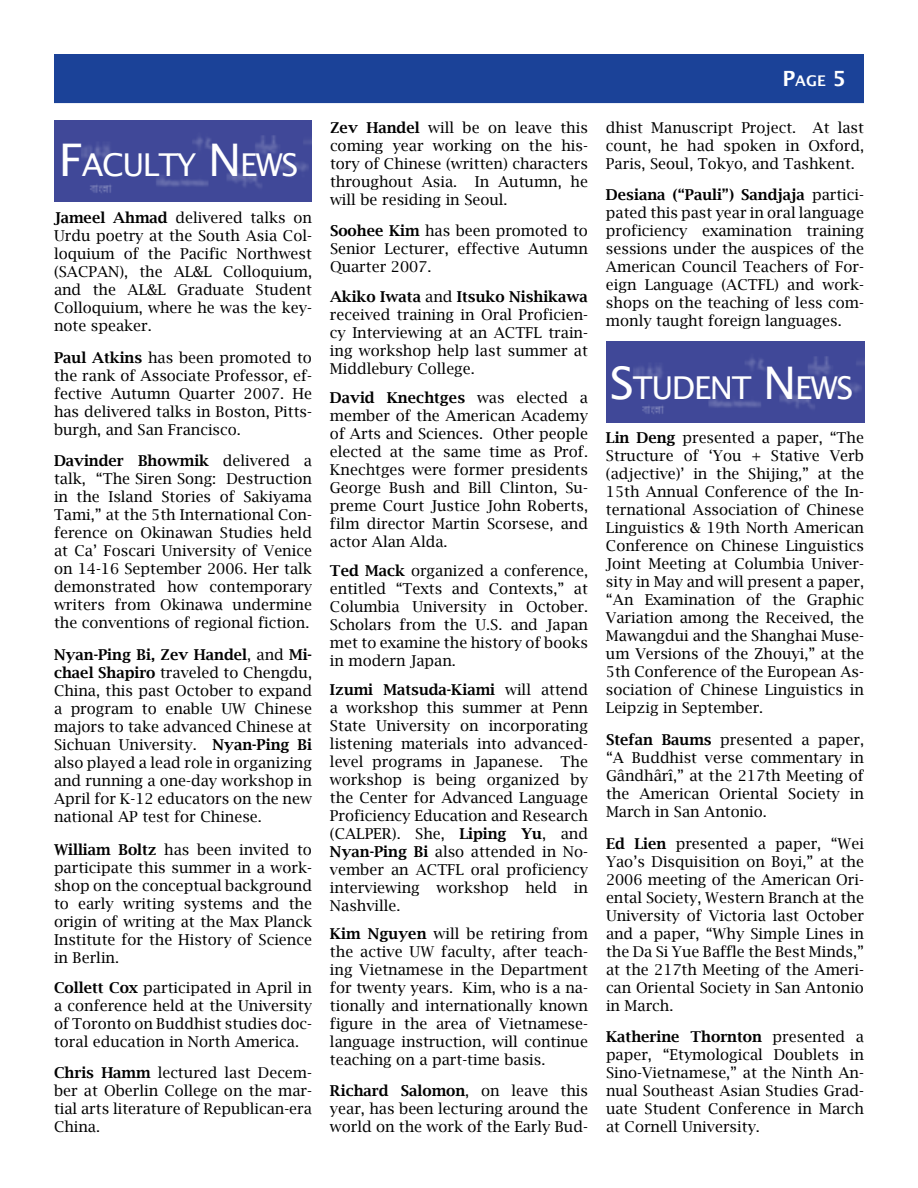
<style>
.page{position:relative;width:918px;height:1188px;background:#fff}
.page>*{position:absolute;margin:0;border:0;box-sizing:border-box;transform-origin:0 0}
.t1{font:31.5px "Lucida Sans";letter-spacing:-.045em;color:#fff}
.t2{font:15px/18px "Lucida Bright";color:#000;text-align:justify}
.t3{font:600 14.7px "Lucida Sans";color:#fff}
.s1{font-size:45px}
.s2{font-weight:600}
.s3{font-size:21px}
</style>
<div class="page">
<div style="left:54px;top:54px;width:810px;height:49px;background:#1b4298"></div>
<img style="left:607px;top:341px;width:258px;height:81px">
<img style="left:54px;top:120px;width:258px;height:81px">
<h1 class="t1" style="left:59px;top:147px;width:241px"><span class="s1">F</span>AC ULTY <span class="s1">N</span>EWS</h1>
<p class="t2" style="left:54px;top:209px;width:260px"><span class="s2">Jameel Ahmad</span> delivered talks on Urdu poetry at the South Asia Col&shy;loquium of the Pacific Northwest (SACPAN), the AL&amp;L Colloquium, and the AL&amp;L Graduate Student Colloquium, where he was the key&shy;note speaker.</p>
<p class="t2" style="left:54px;top:349px;width:260px"><span class="s2">Paul Atkins</span> has been promoted to the rank of Associate Professor, ef&shy;fective Autumn Quarter 2007. He has delivered talks in Boston, Pitts&shy;burgh, and San Francisco.</p>
<p class="t2" style="left:54px;top:452px;width:260px"><span class="s2">Davinder Bhowmik</span> delivered a talk, “The Siren Song: Destruction in the Island Stories of Sakiyama Tami,” at the 5th International Con&shy;ference on Okinawan Studies held at Ca’ Foscari University of Venice on 14-16 September 2006. Her talk demonstrated how contemporary writers from Okinawa undermine the conventions of regional fiction.</p>
<p class="t2" style="left:54px;top:646px;width:260px"><span class="s2">Nyan-Ping Bi, Zev Handel</span>, and <span class="s2">Mi&shy;chael Shapiro</span> traveled to Chengdu, China, this past October to expand a program to enable UW Chinese majors to take advanced Chinese at Sichuan University. <span class="s2">Nyan-Ping Bi </span>also played a lead role in organizing and running a one-day workshop in April for K-12 educators on the new national AP test for Chinese.</p>
<p class="t2" style="left:54px;top:840px;width:260px"><span class="s2">William Boltz</span> has been invited to participate this summer in a work&shy;shop on the conceptual background to early writing systems and the origin of writing at the Max Planck Institute for the History of Science in Berlin.</p>
<p class="t2" style="left:54px;top:979px;width:260px"><span class="s2">Collett Cox</span> participated in April in a conference held at the University of Toronto on Buddhist studies doc&shy;toral education in North America.</p>
<p class="t2" style="left:54px;top:1064px;width:259px"><span class="s2">Chris Hamm</span> lectured last Decem&shy;ber at Oberlin College on the mar&shy;tial arts literature of Republican-era China.</p>
<p class="t2" style="left:330px;top:119px;width:260px"><span class="s2">Zev Handel</span> will be on leave this coming year working on the his&shy;tory of Chinese (written) characters throughout Asia. In Autumn, he will be residing in Seoul.</p>
<p class="t2" style="left:330px;top:221px;width:259px"><span class="s2">Soohee Kim</span> has been promoted to Senior Lecturer, effective Autumn Quarter 2007.</p>
<p class="t2" style="left:330px;top:288px;width:259px"><span class="s2">Akiko Iwata</span> and <span class="s2">Itsuko Nishikawa </span>received training in Oral Proficien&shy;cy Interviewing at an ACTFL train&shy;ing workshop help last summer at Middlebury College.</p>
<p class="t2" style="left:330px;top:389px;width:260px"><span class="s2">David Knechtges</span> was elected a member of the American Academy of Arts and Sciences. Other people elected at the same time as Prof.<br>Knechtges were former presidents George Bush and Bill Clinton, Su&shy;preme Court Justice John Roberts, film director Martin Scorsese, and actor Alan Alda.</p>
<p class="t2" style="left:330px;top:561px;width:260px"><span class="s2">Ted Mack</span> organized a conference, entitled “Texts and Contexts,” at Columbia University in October.<br>Scholars from the U.S. and Japan met to examine the history of books in modern Japan.</p>
<p class="t2" style="left:330px;top:680px;width:260px"><span class="s2">Izumi Matsuda-Kiami</span> will attend a workshop this summer at Penn State University on incorporating listening materials into advanced&shy;level programs in Japanese. The workshop is being organized by the Center for Advanced Language Proficiency Education and Research (CALPER). She, <span class="s2">Liping Yu</span>, and <span class="s2">Nyan-Ping Bi</span> also attended in No&shy;vember an ACTFL oral proficiency interviewing workshop held in Nashville.</p>
<p class="t2" style="left:330px;top:925px;width:260px"><span class="s2">Kim Nguyen</span> will be retiring from the active UW faculty, after teach&shy;ing Vietnamese in the Department for twenty years. Kim, who is a na&shy;tionally and internationally known figure in the area of Vietnamese&shy;language instruction, will continue teaching on a part-time basis.</p>
<p class="t2" style="left:330px;top:1082px;width:259px"><span class="s2">Richard Salomon</span>, on leave this year, has been lecturing around the world on the work of the Early Bud-</p>
<p class="t3" style="left:782px;top:73px;width:65px"><span class="s3">P</span>age <span class="s3">5</span></p>
<p class="t2" style="left:606px;top:119px;width:259px">dhist Manuscript Project. At last count, he had spoken in Oxford, Paris, Seoul, Tokyo, and Tashkent.</p>
<p class="t2" style="left:606px;top:185px;width:260px"><span class="s2">Desiana (“Pauli”) Sandjaja</span> partici&shy;pated this past year in oral language proficiency examination training sessions under the auspices of the American Council Teachers of For&shy;eign Language (ACTFL) and work&shy;shops on the teaching of less com&shy;monly taught foreign languages.</p>
<h1 class="t1" style="left:610px;top:370px;width:245px"><span class="s1">S</span>TUDENT <span class="s1">N</span>EWS</h1>
<p class="t2" style="left:606px;top:428px;width:260px"><span class="s2">Lin Deng</span> presented a paper, “The Structure of ‘You + Stative Verb (adjective)’ in the Shijing,” at the 15th Annual Conference of the In&shy;ternational Association of Chinese Linguistics &amp; 19th North American Conference on Chinese Linguistics Joint Meeting at Columbia Univer&shy;sity in May and will present a paper, “An Examination of the Graphic Variation among the Received, the Mawangdui and the Shanghai Muse&shy;um Versions of the Zhouyi,” at the 5th Conference of the European As&shy;sociation of Chinese Linguistics in Leipzig in September.</p>
<p class="t2" style="left:606px;top:731px;width:260px"><span class="s2">Stefan Baums</span> presented a paper, “A Buddhist verse commentary in Gândhârî,” at the 217th Meeting of the American Oriental Society in March in San Antonio.</p>
<p class="t2" style="left:606px;top:835px;width:260px"><span class="s2">Ed Lien</span> presented a paper, “Wei Yao’s Disquisition on Boyi,” at the 2006 meeting of the American Ori&shy;ental Society, Western Branch at the University of Victoria last October and a paper, “Why Simple Lines in the Da Si Yue Baffle the Best Minds,” at the 217th Meeting of the Ameri&shy;can Oriental Society in San Antonio in March.</p>
<p class="t2" style="left:606px;top:1028px;width:259px"><span class="s2">Katherine Thornton</span> presented a paper, “Etymological Doublets in Sino-Vietnamese,” at the Ninth An&shy;nual Southeast Asian Studies Grad&shy;uate Student Conference in March at Cornell University.</p>
</div>
